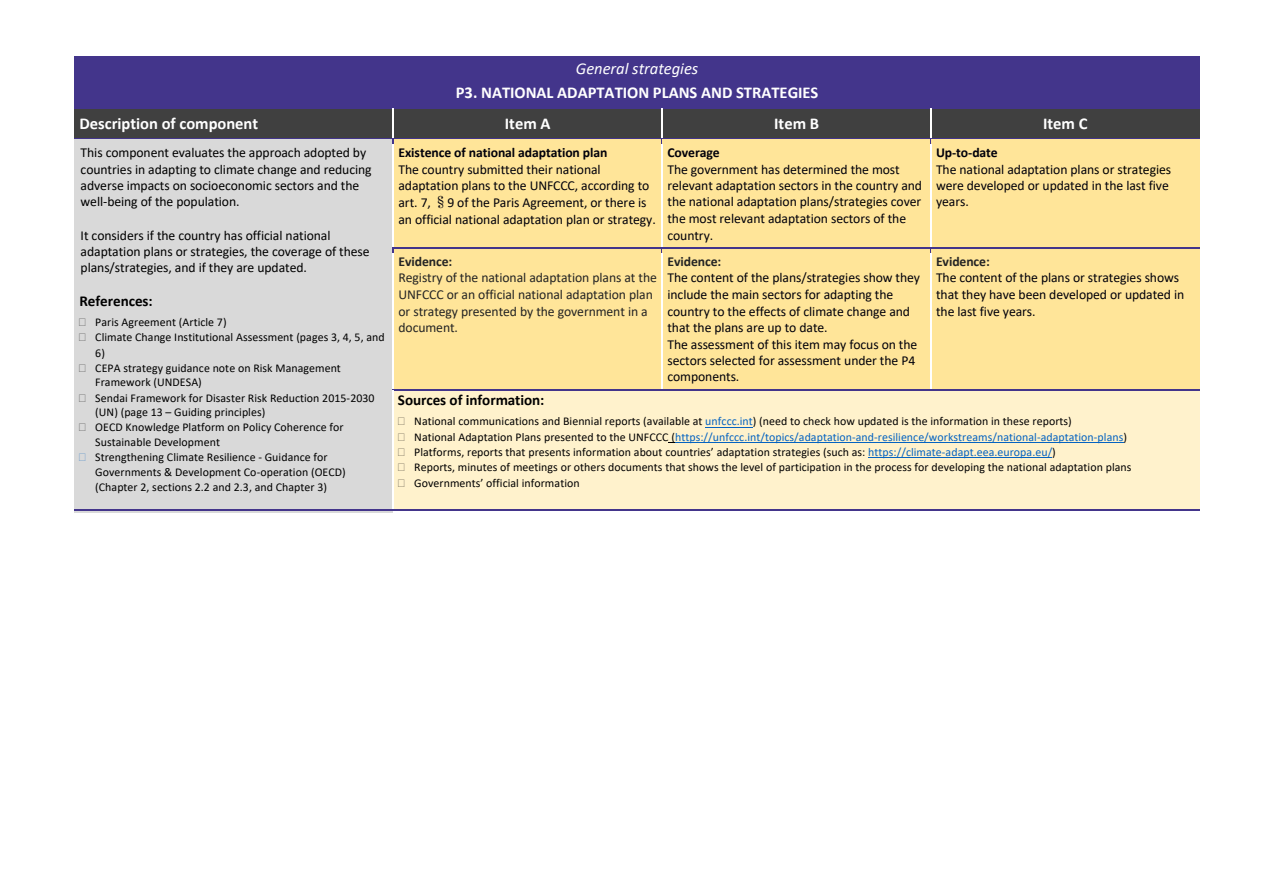
<style>
.page{position:relative;width:1263px;height:893px;background:#fff}
.page>*{position:absolute;margin:0;border:0;box-sizing:border-box;transform-origin:0 0}
.t1{font:700 16.5px/24.9px "Calibri";color:#fff;text-align:center}
.t2{font:700 15.15px "Calibri";letter-spacing:-.005em;color:#000}
.t3{font:13.65px/16.5px "Calibri";letter-spacing:-.005em;color:#00000a}
.t4{font:13.65px/16.5px "Calibri";letter-spacing:-.005em;color:#000}
.t5{font:13.65px/16.5px "Calibri";letter-spacing:-.005em;color:#242424}
.t6{font:11.85px/15px "Calibri";letter-spacing:.005em;color:#000}
.s1{font-weight:400;font-style:italic}
.s2{font-weight:700}
.s3{font-family:"MS Mincho"}
.s4{color:#000}
.s5{font-weight:700;color:#242424}
.s6{color:#0563c1}
</style>
<div class="page">
<div style="left:80px;top:58px;width:1114px;height:25px;background:#43358b"></div>
<div style="left:80px;top:83px;width:1114px;height:24px;background:#43358b"></div>
<hr style="left:74px;top:56px;width:1126px;height:2px;background:#43358b">
<div style="left:74px;top:109px;width:318px;height:29px;background:#404040"></div>
<div style="left:394px;top:109px;width:267px;height:29px;background:#404040"></div>
<div style="left:663px;top:109px;width:267px;height:29px;background:#404040"></div>
<div style="left:932px;top:109px;width:268px;height:29px;background:#404040"></div>
<hr style="left:74px;top:107px;width:318px;height:1px;background:#43358b">
<hr style="left:394px;top:107px;width:267px;height:1px;background:#43358b">
<hr style="left:663px;top:107px;width:267px;height:1px;background:#43358b">
<hr style="left:931px;top:107px;width:269px;height:1px;background:#43358b">
<div style="left:74px;top:140px;width:318px;height:373px;background:#d9d9d9"></div>
<div style="left:394px;top:144px;width:267px;height:99px;background:#ffe599"></div>
<div style="left:663px;top:144px;width:267px;height:99px;background:#ffe599"></div>
<div style="left:932px;top:144px;width:268px;height:99px;background:#ffe599"></div>
<hr style="left:74px;top:138px;width:318px;height:2px;background:#43358b">
<svg style="left:392px;top:138px;width:2px;height:6px"></svg>
<hr style="left:394px;top:138px;width:267px;height:2px;background:#43358b">
<hr style="left:394px;top:140px;width:267px;height:4px;background:#ffe599">
<svg style="left:661px;top:138px;width:2px;height:6px"></svg>
<hr style="left:663px;top:138px;width:267px;height:2px;background:#43358b">
<hr style="left:663px;top:140px;width:267px;height:4px;background:#ffe599">
<hr style="left:931px;top:138px;width:269px;height:2px;background:#43358b">
<hr style="left:931px;top:140px;width:269px;height:4px;background:#ffe599">
<hr style="left:393px;top:243px;width:269px;height:4px;background:#ffe599">
<hr style="left:392px;top:144px;width:2px;height:103px;background:#fff">
<hr style="left:662px;top:243px;width:269px;height:4px;background:#ffe599">
<hr style="left:661px;top:144px;width:2px;height:103px;background:#fff">
<hr style="left:931px;top:243px;width:269px;height:4px;background:#ffe599">
<hr style="left:930px;top:144px;width:1px;height:103px;background:#fff">
<div style="left:394px;top:253px;width:267px;height:132px;background:#ffe599"></div>
<div style="left:663px;top:253px;width:267px;height:132px;background:#ffe599"></div>
<div style="left:932px;top:253px;width:268px;height:132px;background:#ffe599"></div>
<svg style="left:392px;top:247px;width:2px;height:6px"></svg>
<hr style="left:394px;top:247px;width:267px;height:2px;background:#43358b">
<hr style="left:394px;top:249px;width:267px;height:4px;background:#ffe599">
<svg style="left:661px;top:247px;width:2px;height:6px"></svg>
<hr style="left:663px;top:247px;width:267px;height:2px;background:#43358b">
<hr style="left:663px;top:249px;width:267px;height:4px;background:#ffe599">
<hr style="left:931px;top:247px;width:269px;height:2px;background:#43358b">
<hr style="left:931px;top:249px;width:269px;height:4px;background:#ffe599">
<hr style="left:393px;top:385px;width:269px;height:4px;background:#ffe599">
<hr style="left:392px;top:253px;width:2px;height:136px;background:#fff">
<hr style="left:662px;top:385px;width:269px;height:4px;background:#ffe599">
<hr style="left:661px;top:253px;width:2px;height:136px;background:#fff">
<hr style="left:931px;top:385px;width:269px;height:4px;background:#ffe599">
<hr style="left:930px;top:253px;width:1px;height:136px;background:#fff">
<div style="left:394px;top:391px;width:806px;height:118px;background:#fff2cc"></div>
<hr style="left:705px;top:427px;width:48px;height:1px;background:#0563c1">
<hr style="left:675px;top:442px;width:448px;height:1px;background:#0563c1">
<hr style="left:868px;top:457px;width:184px;height:1px;background:#0563c1">
<hr style="left:394px;top:389px;width:267px;height:2px;background:#43358b">
<hr style="left:663px;top:389px;width:267px;height:2px;background:#43358b">
<hr style="left:931px;top:389px;width:269px;height:2px;background:#43358b">
<hr style="left:74px;top:509px;width:318px;height:1px;background:#43358b">
<hr style="left:394px;top:509px;width:806px;height:1px;background:#43358b">
<p class="t1" style="left:456px;top:55px;width:364px"><span class="s1">General strategies<br></span>P3. NATIONAL ADAPTATION PLANS AND STRATEGIES</p>
<p class="t1" style="left:80px;top:111px;width:180px">Description of component</p>
<p class="t1" style="left:505px;top:111px;width:47px">Item A</p>
<p class="t1" style="left:774px;top:111px;width:46px">Item B</p>
<p class="t1" style="left:1043px;top:111px;width:46px">Item C</p>
<p class="t4" style="left:81px;top:144px;width:292px">This component evaluates the approach adopted by countries in adapting to climate change and reducing adverse impacts on socioeconomic sectors and the well-being of the population.</p>
<p class="t4" style="left:81px;top:226px;width:291px">It considers if the country has official national adaptation plans or strategies, the coverage of these plans/strategies, and if they are updated.</p>
<p class="t2" style="left:80px;top:290px;width:75px">References:</p>
<p class="t6" style="left:95px;top:315px;width:291px">Paris Agreement (Article 7)<br>Climate Change Institutional Assessment (pages 3, 4, 5, and 6)<br>CEPA strategy guidance note on Risk Management Framework (UNDESA)<br>Sendai Framework for Disaster Risk Reduction 2015-2030 (UN) (page 13 – Guiding principles)<br>OECD Knowledge Platform on Policy Coherence for Sustainable Development<br>Strengthening Climate Resilience - Guidance for Governments &amp; Development Co-operation (OECD) (Chapter 2, sections 2.2 and 2.3, and Chapter 3)</p>
<p class="t3" style="left:398px;top:144px;width:259px"><span class="s2">Existence of national adaptation plan<br></span>The country submitted their national adaptation plans to the UNFCCC, according to art. 7, <span class="s3">§</span>9 of the Paris Agreement, or there is an official national adaptation plan or strategy.</p>
<p class="t3" style="left:667px;top:144px;width:256px"><span class="s2">Coverage<br></span>The government has determined the most relevant adaptation sectors in the country and the national adaptation plan<span class="s4">s/strategies</span> cover the most relevant adaptation sectors of the country.</p>
<p class="t3" style="left:936px;top:144px;width:237px"><span class="s2">Up-to-date<br></span>The national adaptation plan<span class="s4">s or strategies </span>were developed or updated in the last five years.</p>
<p class="t5" style="left:398px;top:253px;width:260px"><span class="s2">Evidence:<br></span>Registry of the national adaptation plans at the<br>UNFCCC or an official national adaptation plan or strategy presented by the government in a document.</p>
<p class="t3" style="left:667px;top:253px;width:254px"><span class="s5">Evidence:<br></span>The content of the plans/strategies show they include the main sectors for adapting the country to the effects of climate change and that the plans are up to date.<br>The assessment of this item may focus on the sectors selected for assessment under the P4 components.</p>
<p class="t3" style="left:936px;top:253px;width:250px"><span class="s5">Evidence:<br></span>The content of the plans or strategies shows that they have been developed or updated in the last five years.</p>
<p class="t2" style="left:398px;top:389px;width:148px">Sources of information:</p>
<p class="t6" style="left:414px;top:413px;width:719px">National communications and Biennial reports (available at <span class="s6">unfccc.int</span>) (need to check how updated is the information in these reports)<br>National Adaptation Plans presented to the UNFCCC (<span class="s6">https://unfccc.int/topics/adaptation-and-resilience/workstreams/national-adaptation-plans</span>)<br>Platforms, reports that presents information about countries’ adaptation strategies (such as: <span class="s6">https://climate-adapt.eea.europa.eu/</span>)<br>Reports, minutes of meetings or others documents that shows the level of participation in the process for developing the national adaptation plans Governments’ official information</p>
</div>
